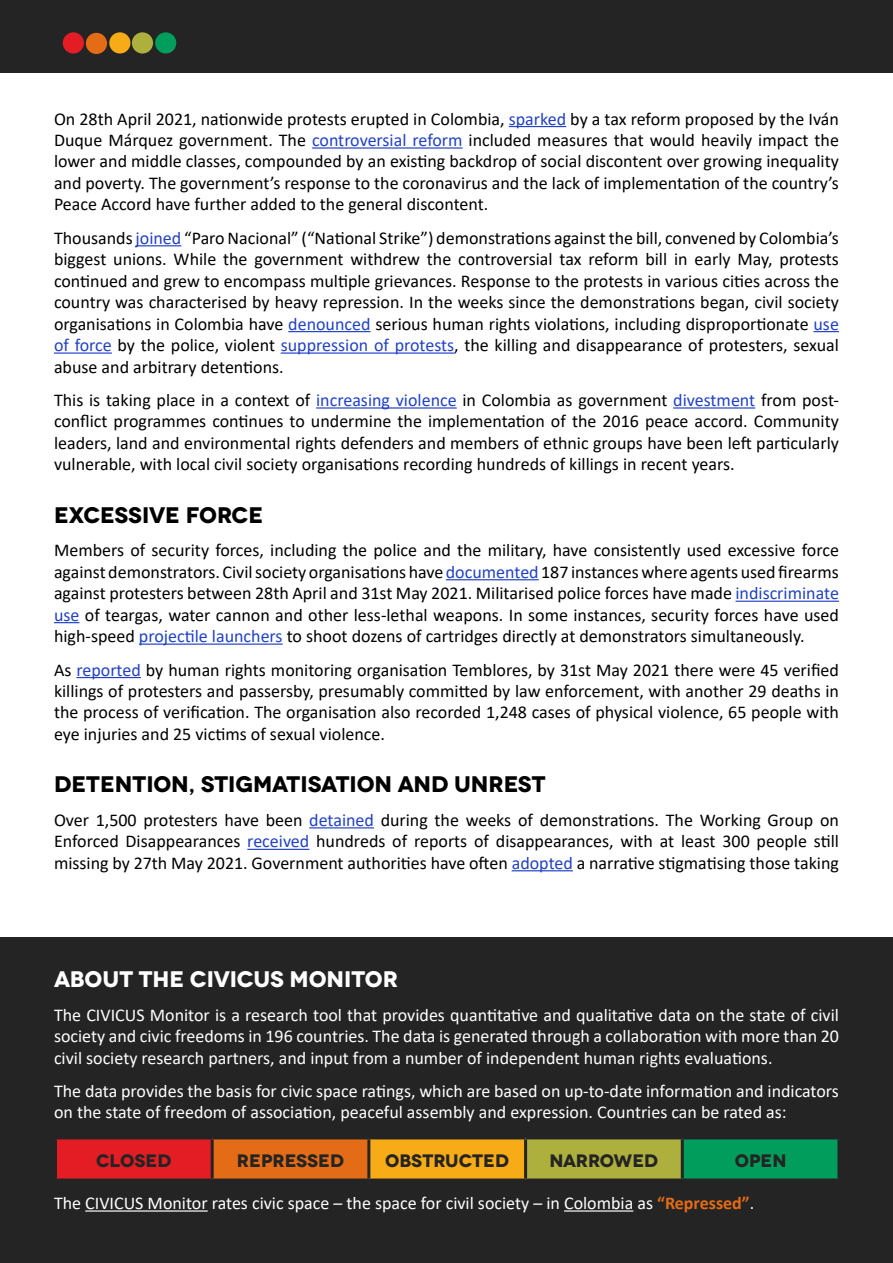
<style>
.page{position:relative;width:893px;height:1263px;background:#fff}
.page>*{position:absolute;margin:0;border:0;box-sizing:border-box;transform-origin:0 0}
.t1{font:700 22.5px "Novecentowide";letter-spacing:-.01em;color:#000}
.t2{font:700 22.5px "Novecentowide";letter-spacing:-.01em;color:#fff}
.t3{font:18px/21.5px "Calibri";color:#000;text-align:justify}
.t4{font:18px/21.5px "Calibri";color:#fff;text-align:justify}
.t5{font:700 18px "Novecentowide";color:#242424}
.t6{font:700 18px "Novecentowide";letter-spacing:-.02em;color:#242424}
.s1{color:#2141c6}
.s2{font-weight:700;color:#e46c16}
</style>
<div class="page">
<div style="left:0;top:0;width:893px;height:72px;background:#242424"></div>
<div style="left:63px;top:32px;width:21px;height:22px;background:#e41d24;border-radius:50%"></div>
<div style="left:86px;top:33px;width:21px;height:21px;background:#e46c16;border-radius:50%"></div>
<div style="left:109px;top:32px;width:21px;height:22px;background:#f7ab17;border-radius:50%"></div>
<div style="left:132px;top:32px;width:21px;height:22px;background:#adb03d;border-radius:50%"></div>
<div style="left:155px;top:32px;width:21px;height:22px;background:#019d5c;border-radius:50%"></div>
<hr style="left:509px;top:126px;width:57px;height:1px;background:#2141c6">
<hr style="left:312px;top:147px;width:151px;height:2px;background:#2141c6">
<hr style="left:136px;top:245px;width:45px;height:1px;background:#2141c6">
<hr style="left:288px;top:331px;width:83px;height:1px;background:#2141c6">
<svg style="left:813px;top:331px;width:26px;height:1px"></svg>
<hr style="left:54px;top:352px;width:58px;height:2px;background:#2141c6">
<hr style="left:281px;top:352px;width:173px;height:2px;background:#2141c6">
<hr style="left:316px;top:407px;width:141px;height:2px;background:#2141c6">
<hr style="left:673px;top:407px;width:82px;height:2px;background:#2141c6">
<hr style="left:446px;top:579px;width:93px;height:1px;background:#2141c6">
<hr style="left:735px;top:601px;width:104px;height:1px;background:#2141c6">
<svg style="left:54px;top:622px;width:25px;height:1px"></svg>
<hr style="left:139px;top:643px;width:144px;height:2px;background:#2141c6">
<hr style="left:76px;top:677px;width:65px;height:1px;background:#2141c6">
<hr style="left:309px;top:827px;width:65px;height:1px;background:#2141c6">
<hr style="left:247px;top:849px;width:62px;height:1px;background:#2141c6">
<hr style="left:512px;top:870px;width:61px;height:1px;background:#2141c6">
<div style="left:0;top:937px;width:893px;height:326px;background:#242424"></div>
<hr style="left:85px;top:1210px;width:123px;height:1px;background:#fff">
<hr style="left:564px;top:1210px;width:69px;height:1px;background:#fff">
<div style="left:56px;top:1138px;width:156px;height:42px;background:#e41d24"></div>
<div style="left:212px;top:1138px;width:157px;height:42px;background:#e46c16"></div>
<div style="left:369px;top:1138px;width:157px;height:42px;background:#f7ab17"></div>
<div style="left:526px;top:1138px;width:156px;height:42px;background:#adb03d"></div>
<div style="left:682px;top:1138px;width:157px;height:42px;background:#019d5c"></div>
<hr style="left:54px;top:1136px;width:158px;height:3px;background:#242424">
<hr style="left:54px;top:1139px;width:3px;height:39px;background:#242424">
<hr style="left:212px;top:1136px;width:157px;height:3px;background:#242424">
<hr style="left:211px;top:1139px;width:3px;height:39px;background:#242424">
<hr style="left:369px;top:1136px;width:157px;height:3px;background:#242424">
<hr style="left:367px;top:1139px;width:3px;height:39px;background:#242424">
<hr style="left:526px;top:1136px;width:156px;height:3px;background:#242424">
<hr style="left:524px;top:1139px;width:3px;height:39px;background:#242424">
<hr style="left:682px;top:1136px;width:158px;height:3px;background:#242424">
<hr style="left:681px;top:1139px;width:3px;height:39px;background:#242424">
<hr style="left:837px;top:1139px;width:3px;height:39px;background:#242424">
<hr style="left:54px;top:1178px;width:158px;height:3px;background:#242424">
<hr style="left:212px;top:1178px;width:157px;height:3px;background:#242424">
<hr style="left:369px;top:1178px;width:157px;height:3px;background:#242424">
<hr style="left:526px;top:1178px;width:156px;height:3px;background:#242424">
<hr style="left:682px;top:1178px;width:158px;height:3px;background:#242424">
<p class="t3" style="left:54px;top:107px;width:786px">On 28th April 2021, nationwide protests erupted in Colombia, <span class="s1">sparked</span> by a tax reform proposed by the Iván Duque Márquez government. The <span class="s1">controversial reform</span> included measures that would heavily impact the lower and middle classes, compounded by an existing backdrop of social discontent over growing inequality and poverty. The government’s response to the coronavirus and the lack of implementation of the country’s Peace Accord have further added to the general discontent.</p>
<p class="t3" style="left:54px;top:227px;width:786px">Thousands <span class="s1">joined</span> “Paro Nacional” (“National Strike”) demonstrations against the bill, convened by Colombia’s biggest unions. While the government withdrew the controversial tax reform bill in early May, protests continued and grew to encompass multiple grievances. Response to the protests in various cities across the country was characterised by heavy repression. In the weeks since the demonstrations began, civil society organisations in Colombia have <span class="s1">denounced</span> serious human rights violations, including disproportionate <span class="s1">use of force</span> by the police, violent <span class="s1">suppression of protests</span>, the killing and disappearance of protesters, sexual abuse and arbitrary detentions.</p>
<p class="t3" style="left:54px;top:389px;width:786px">This is taking place in a context of <span class="s1">increasing violence</span> in Colombia as government <span class="s1">divestment</span> from post&shy;conflict programmes continues to undermine the implementation of the 2016 peace accord. Community leaders, land and environmental rights defenders and members of ethnic groups have been left particularly vulnerable, with local civil society organisations recording hundreds of killings in recent years.</p>
<p class="t1" style="left:54px;top:501px;width:211px">EXCESSIVE FORCE</p>
<p class="t3" style="left:54px;top:539px;width:786px">Members of security forces, including the police and the military, have consistently used excessive force against demonstrators. Civil society organisations have <span class="s1">documented</span> 187 instances where agents used firearms against protesters between 28th April and 31st May 2021. Militarised police forces have made <span class="s1">indiscriminate use</span> of teargas, water cannon and other less-lethal weapons. In some instances, security forces have used high-speed <span class="s1">projectile launchers</span> to shoot dozens of cartridges directly at demonstrators simultaneously.</p>
<p class="t3" style="left:54px;top:658px;width:786px">As <span class="s1">reported</span> by human rights monitoring organisation Temblores, by 31st May 2021 there were 45 verified killings of protesters and passersby, presumably committed by law enforcement, with another 29 deaths in the process of verification. The organisation also recorded 1,248 cases of physical violence, 65 people with eye injuries and 25 victims of sexual violence.</p>
<p class="t1" style="left:54px;top:770px;width:493px">DETENTION, STIGMATISATION AND UNREST</p>
<p class="t3" style="left:54px;top:809px;width:786px">Over 1,500 protesters have been <span class="s1">detained</span> during the weeks of demonstrations. The Working Group on Enforced Disappearances <span class="s1">received</span> hundreds of reports of disappearances, with at least 300 people still missing by 27th May 2021. Government authorities have often <span class="s1">adopted</span> a narrative stigmatising those taking</p>
<p class="t2" style="left:54px;top:965px;width:345px">ABOUT THE CIVICUS MONITOR</p>
<p class="t4" style="left:54px;top:1003px;width:786px">The CIVICUS Monitor is a research tool that provides quantitative and qualitative data on the state of civil society and civic freedoms in 196 countries. The data is generated through a collaboration with more than 20 civil society research partners, and input from a number of independent human rights evaluations.</p>
<p class="t4" style="left:54px;top:1080px;width:786px">The data provides the basis for civic space ratings, which are based on up-to-date information and indicators on the state of freedom of association, peaceful assembly and expression. Countries can be rated as:</p>
<p class="t5" style="left:96px;top:1149px;width:77px">CLOSED</p>
<p class="t5" style="left:237px;top:1149px;width:109px">REPRESSED</p>
<p class="t5" style="left:385px;top:1149px;width:126px">OBSTRUCTED</p>
<p class="t6" style="left:549px;top:1149px;width:110px">NARROWED</p>
<p class="t5" style="left:735px;top:1149px;width:53px">OPEN</p>
<p class="t4" style="left:54px;top:1192px;width:702px">The CIVICUS Monitor rates civic space – the space for civil society – in Colombia as <span class="s2">“Repressed”</span>.</p>
</div>
